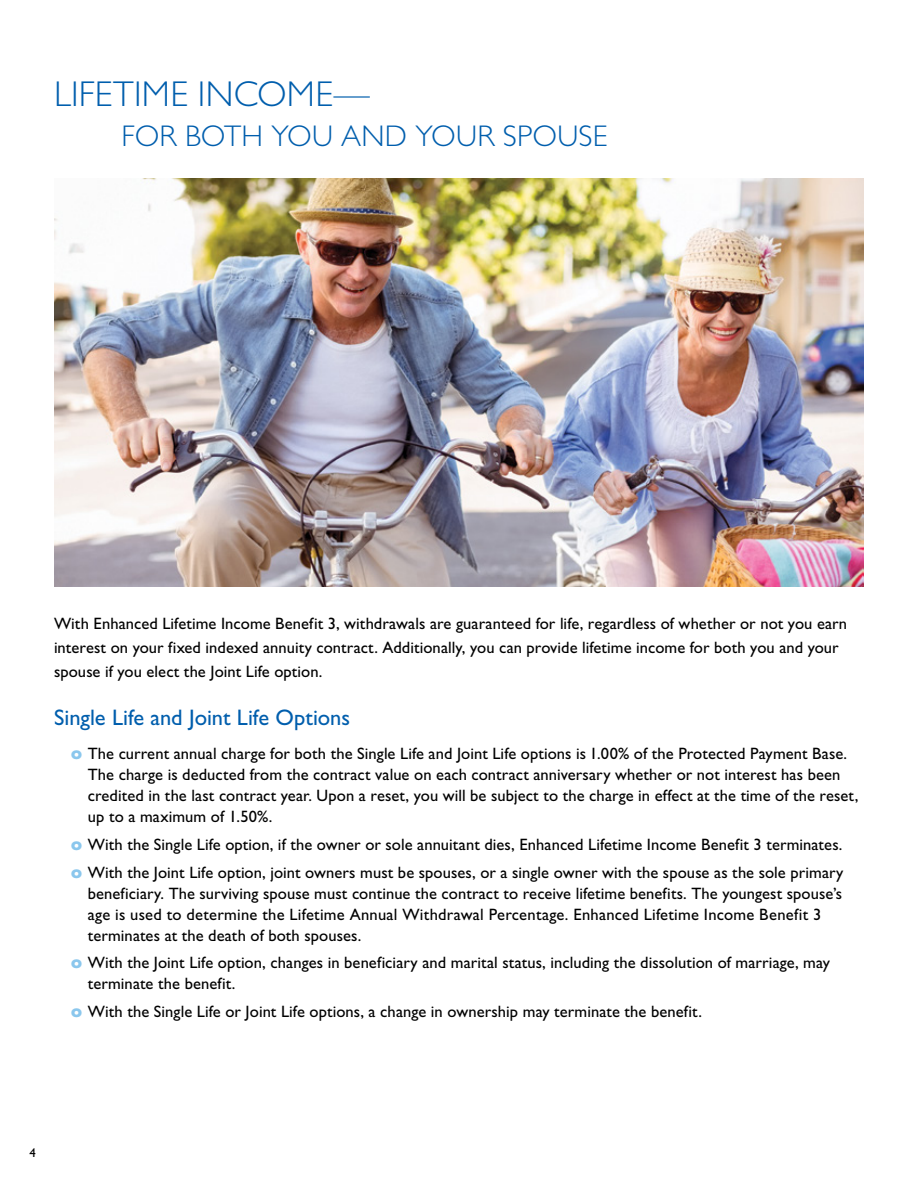
<style>
.page{position:relative;width:918px;height:1188px;background:#fff}
.page>*{position:absolute;margin:0;border:0;box-sizing:border-box;transform-origin:0 0}
.Headline{font:300 36px "Gill Sans Std";letter-spacing:.01em;color:#005ead}
.Headline-2{font:300 30px "Gill Sans Std";letter-spacing:.005em;color:#005ead}
.Subhead{font:22.5px "Gill Sans Std";color:#005ead}
.t1{font:16.5px/21px "Gill Sans Std";letter-spacing:.005em;color:#000}
.t2{font:12.75px "Gill Sans Std";color:#000}
.s1{font-family:"Futura Std";font-weight:700;color:#8bc7ed}
</style>
<div class="page">
<img style="left:54px;top:178px;width:810px;height:408px">
<p class="Headline" style="left:54px;top:73px;width:317px">LIFETIME INCOME—</p>
<p class="Headline-2" style="left:122px;top:119px;width:487px">FOR BOTH YOU AND YOUR SPOUSE</p>
<p class="t1" style="left:54px;top:612px;width:795px;line-height:24px">With Enhanced Lifetime Income Benefit 3, withdrawals are guaranteed for life, regardless of whether or not you earn interest on your fixed indexed annuity contract. Additionally, you can provide lifetime income for both you and your spouse if you elect the Joint Life option.</p>
<p class="Subhead" style="left:54px;top:704px;width:298px">Single Life and Joint Life Options</p>
<p class="t1" style="left:88px;top:743px;width:772px;text-indent:-17px"><span class="s1">o</span> The current annual charge for both the Single Life and Joint Life options is 1.00% of the Protected Payment Base.<br>The charge is deducted from the contract value on each contract anniversary whether or not interest has been credited in the last contract year. Upon a reset, you will be subject to the charge in effect at the time of the reset, up to a maximum of 1.50%.</p>
<p class="t1" style="left:71px;top:834px;width:773px"><span class="s1">o</span> With the Single Life option, if the owner or sole annuitant dies, Enhanced Lifetime Income Benefit 3 terminates.</p>
<p class="t1" style="left:88px;top:862px;width:757px;text-indent:-17px"><span class="s1">o</span> With the Joint Life option, joint owners must be spouses, or a single owner with the spouse as the sole primary beneficiary. The surviving spouse must continue the contract to receive lifetime benefits. The youngest spouse’s age is used to determine the Lifetime Annual Withdrawal Percentage. Enhanced Lifetime Income Benefit 3 terminates at the death of both spouses.</p>
<p class="t1" style="left:88px;top:952px;width:744px;text-indent:-17px"><span class="s1">o</span> With the Joint Life option, changes in beneficiary and marital status, including the dissolution of marriage, may terminate the benefit.</p>
<p class="t1" style="left:71px;top:1001px;width:632px"><span class="s1">o</span> With the Single Life or Joint Life options, a change in ownership may terminate the benefit.</p>
<p class="t2" style="left:29px;top:1146px;width:8px">4</p>
</div>
